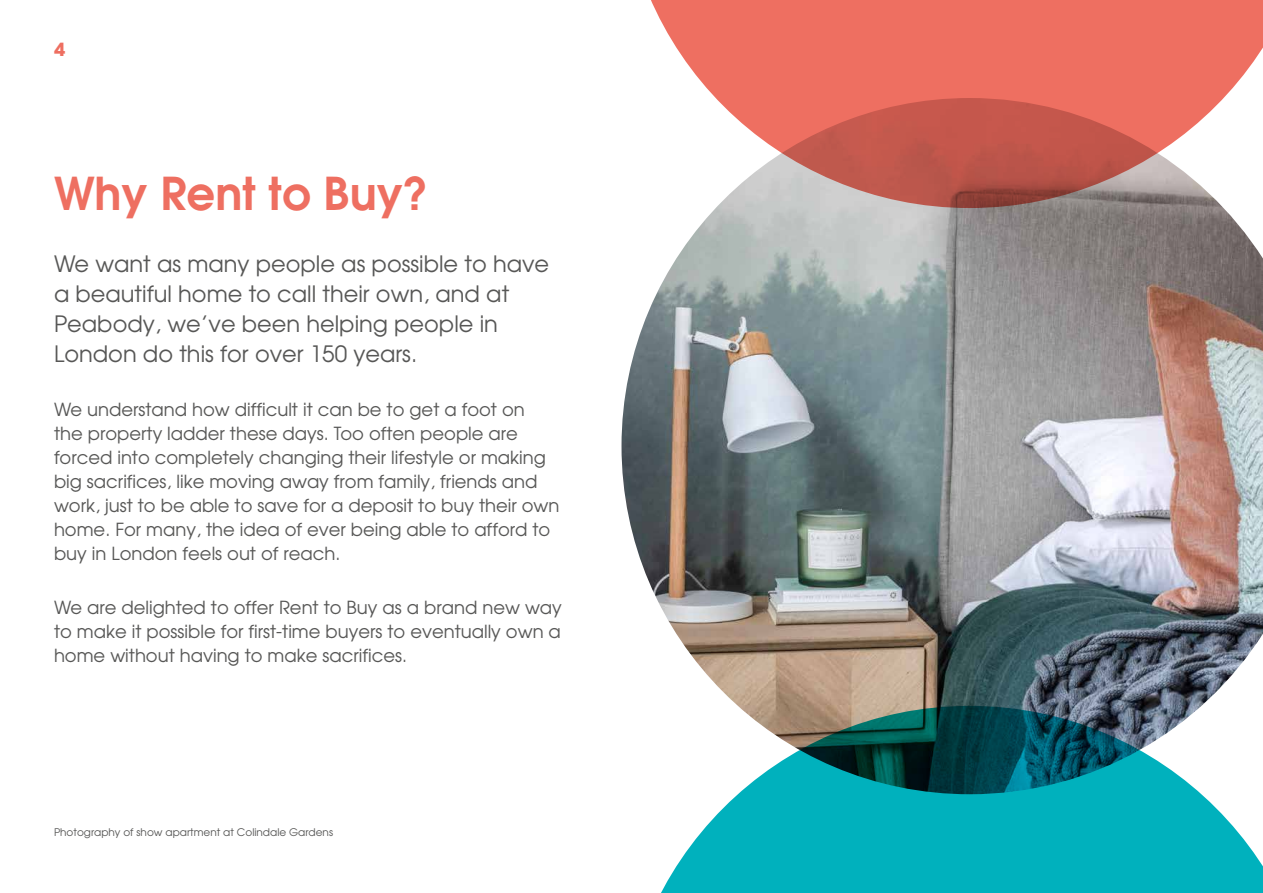
<style>
.page{position:relative;width:1263px;height:893px;background:#fff}
.page>*{position:absolute;margin:0;border:0;box-sizing:border-box;transform-origin:0 0}
.t1{font:600 45.15px "Avant Garde";color:#ee6f61}
.t2{font:22.5px/30px "Avant Garde";color:#575756}
.t3{font:18px/24px "Avant Garde";color:#575756}
.t4{font:700 18px "Avant Garde LT";color:#ee6f61}
.t5{font:10.5px "Avant Garde";color:#575756}
</style>
<div class="page">
<img style="left:621px;top:208px;width:642px;height:498px">
<svg style="left:651px;top:0;width:612px;height:208px;fill:#ee6f61"></svg>
<svg style="left:661px;top:706px;width:602px;height:187px;fill:#00b1bd"></svg>
<p class="t4" style="left:54px;top:38px;width:13px">4</p>
<h1 class="t1" style="left:54px;top:163px;width:376px">Why Rent to Buy?</h1>
<p class="t2" style="left:54px;top:248px;width:497px">We want as many people as possible to have a beautiful home to call their own, and at Peabody, we’ve been helping people in London do this for over 150 years.</p>
<p class="t3" style="left:54px;top:397px;width:507px">We understand how difficult it can be to get a foot on<br>the property ladder these days. Too often people are forced into completely changing their lifestyle or making big sacrifices, like moving away from family, friends and work, just to be able to save for a deposit to buy their own home. For many, the idea of ever being able to afford to buy in London feels out of reach.</p>
<p class="t3" style="left:54px;top:595px;width:509px;text-align:justify">We are delighted to offer Rent to Buy as a brand new way to make it possible for first-time buyers to eventually own a home without having to make sacrifices.</p>
<p class="t5" style="left:54px;top:826px;width:281px">Photography of show apartment at Colindale Gardens</p>
</div>
